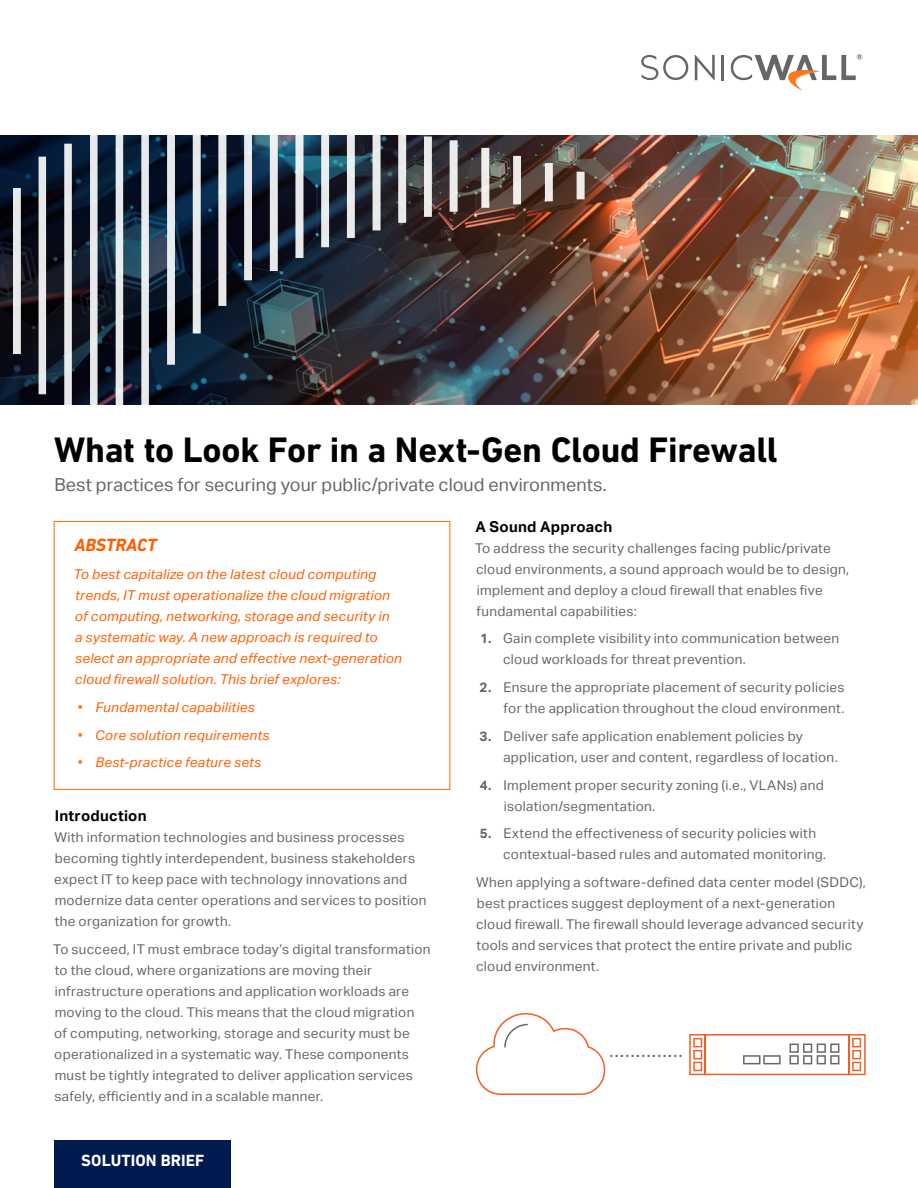
<style>
.page{position:relative;width:918px;height:1188px;background:#fff}
.page>*{position:absolute;margin:0;border:0;box-sizing:border-box;transform-origin:0 0}
.t1{font:700 36px "DIN Next LT Pro";letter-spacing:-.01em;color:#000}
.t2{font:18px "Aktiv Grotesk";letter-spacing:.005em;color:#666}
.t3{font:italic 700 18px "DIN Next LT Pro";letter-spacing:-.01em;color:#ff5d00}
.t4{font:700 16.5px "DIN Next LT Pro";letter-spacing:.005em;color:#fff}
.t5{font:700 15px "Aktiv Grotesk";letter-spacing:.015em;color:#000}
.t6{font:13.5px/21px "Aktiv Grotesk";letter-spacing:.02em;color:#666}
.t7{font:italic 13.5px/21px "Aktiv Grotesk";letter-spacing:.02em;color:#ff5d00}
.s1{color:#ff791a}
.s2{font-weight:700}
</style>
<div class="page">
<img style="left:584px;top:135px;width:334px;height:270px">
<img style="left:0;top:135px;width:584px;height:437px">
<svg style="left:695px;top:55px;width:20px;height:25px"></svg>
<hr style="left:722px;top:55px;width:2px;height:25px;background:#666">
<svg style="left:641px;top:55px;width:47px;height:25px"></svg>
<svg style="left:731px;top:54px;width:131px;height:37px"></svg>
<div style="left:54px;top:521px;width:396px;height:269px;border:1px solid #ff791a"></div>
<svg style="left:689px;top:1034px;width:177px;height:41px"></svg>
<svg style="left:475px;top:1013px;width:207px;height:82px"></svg>
<div style="left:54px;top:1140px;width:177px;height:48px;background:#001b50"></div>
<h1 class="t1" style="left:54px;top:429px;width:725px">What to Look For in a Next-Gen Cloud Firewall</h1>
<h2 class="t2" style="left:54px;top:475px;width:554px">Best practices for securing your public/private cloud environments.</h2>
<h2 class="t3" style="left:74px;top:535px;width:84px">ABSTRACT</h2>
<p class="t7" style="left:74px;top:564px;width:330px">To best capitalize on the latest cloud computing trends, IT must operationalize the cloud migration of computing, networking, storage and security in<br>a systematic way. A new approach is required to select an appropriate and effective next-generation cloud firewall solution. This brief explores:</p>
<p class="t7" style="left:78px;top:697px;width:179px"><span class="s1">•</span> Fundamental capabilities</p>
<p class="t7" style="left:78px;top:724px;width:193px"><span class="s1">•</span> Core solution requirements</p>
<p class="t7" style="left:78px;top:752px;width:185px"><span class="s1">•</span> Best-practice feature sets</p>
<p class="t5" style="left:55px;top:807px;width:93px">Introduction</p>
<p class="t6" style="left:54px;top:827px;width:374px">With information technologies and business processes becoming tightly interdependent, business stakeholders expect IT to keep pace with technology innovations and modernize data center operations and services to position the organization for growth.</p>
<p class="t6" style="left:53px;top:939px;width:379px">To succeed, IT must embrace today’s digital transformation to the cloud, where organizations are moving their infrastructure operations and application workloads are moving to the cloud. This means that the cloud migration<br>of computing, networking, storage and security must be operationalized in a systematic way. These components must be tightly integrated to deliver application services safely, efficiently and in a scalable manner.</p>
<p class="t4" style="left:81px;top:1150px;width:124px">SOLUTION BRIEF</p>
<p class="t5" style="left:476px;top:518px;width:138px">A Sound Approach</p>
<p class="t6" style="left:475px;top:537px;width:376px">To address the security challenges facing public/private cloud environments, a sound approach would be to design, implement and deploy a cloud firewall that enables five fundamental capabilities:</p>
<p class="t6" style="left:503px;top:628px;width:337px;text-indent:-23px"><span class="s2">1.</span> Gain complete visibility into communication between cloud workloads for threat prevention.</p>
<p class="t6" style="left:480px;top:677px;width:366px;text-align:right"><span class="s2">2.</span> Ensure the appropriate placement of security policies for the application throughout the cloud environment.</p>
<p class="t6" style="left:503px;top:726px;width:336px;text-indent:-24px"><span class="s2">3.</span> Deliver safe application enablement policies by application, user and content, regardless of location.</p>
<p class="t6" style="left:504px;top:775px;width:322px;text-indent:-24px"><span class="s2">4.</span> Implement proper security zoning (i.e., VLANs) and isolation/segmentation.</p>
<p class="t6" style="left:503px;top:823px;width:324px;text-indent:-23px"><span class="s2">5.</span> Extend the effectiveness of security policies with contextual-based rules and automated monitoring.</p>
<p class="t6" style="left:476px;top:872px;width:391px">When applying a software-defined data center model (SDDC), best practices suggest deployment of a next-generation cloud firewall. The firewall should leverage advanced security tools and services that protect the entire private and public cloud environment.</p>
</div>
